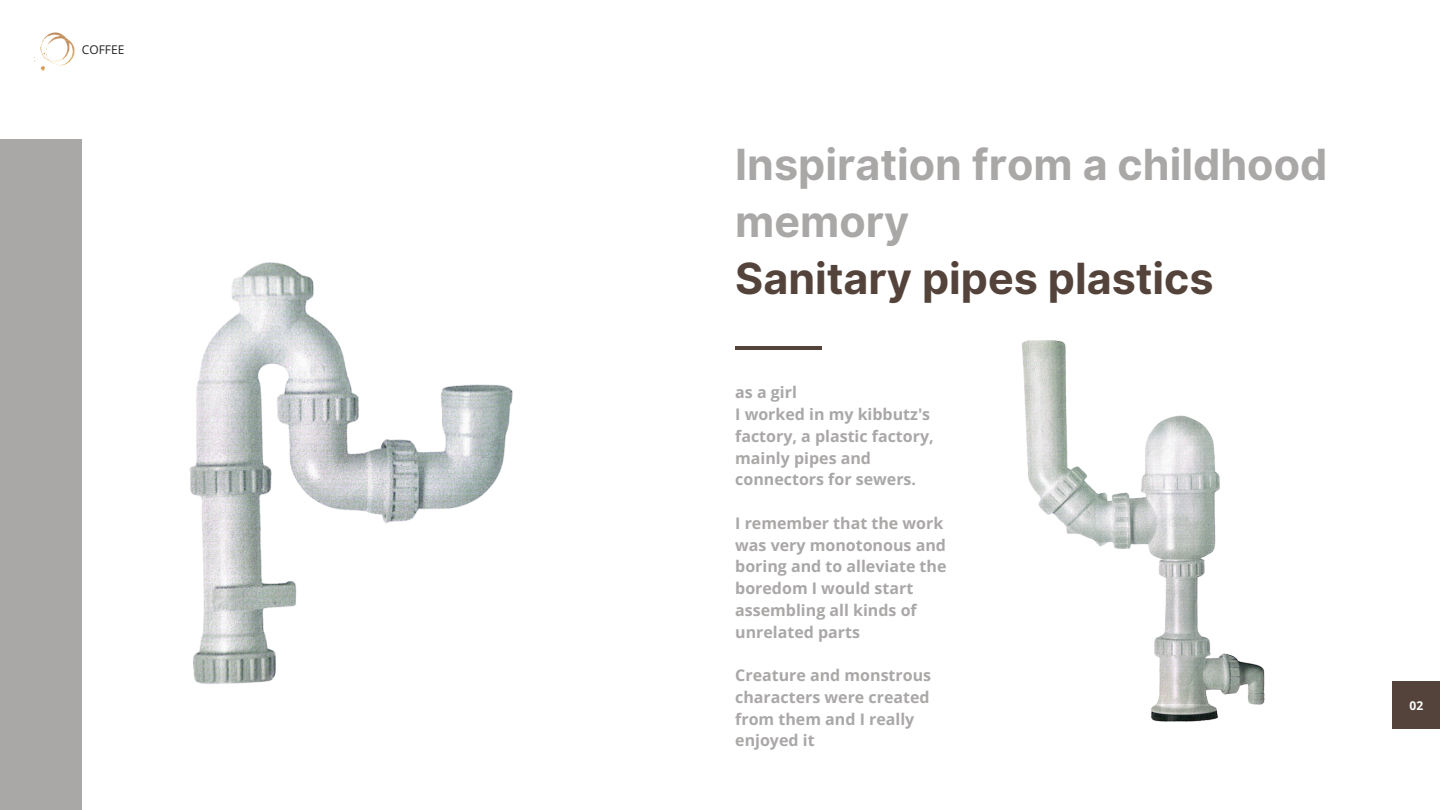
<style>
.page{position:relative;width:1440px;height:810px;background:#fff}
.page>*{position:absolute;margin:0;border:0;box-sizing:border-box;transform-origin:0 0}
.t1{font:700 43px/57px "Inter";color:#aaa7a7}
.t2{font:700 16px/21.8px "Open Sans";color:#aaa7a7}
.t3{font:12px "Open Sans";color:#1f2020}
.t4{font:700 12px "Open Sans";color:#fff}
.s1{color:#54433a}
</style>
<div class="page">
<div style="left:1393px;top:682px;width:47px;height:47px;background:#54433a"></div>
<img style="left:189px;top:262px;width:324px;height:422px">
<div style="left:0;top:139px;width:82px;height:671px;background:#aaa7a7"></div>
<hr style="left:735px;top:346px;width:87px;height:4px;background:#54433a">
<img style="left:1022px;top:340px;width:243px;height:382px">
<img style="left:33px;top:28px;width:42px;height:43px">
<p class="t3" style="left:82px;top:41px;width:44px">COFFEE</p>
<p class="t1" style="left:735px;top:136px;width:594px">Inspiration from a childhood memory<br><span class="s1">Sanitary pipes plastics</span></p>
<h1 class="t2" style="left:735px;top:381px;width:200px">as a girl<br>I worked in my kibbutz's factory, a plastic factory, mainly pipes and connectors for sewers.</h1>
<p class="t2" style="left:735px;top:512px;width:213px">I remember that the work was very monotonous and boring and to alleviate the boredom I would start assembling all kinds of unrelated parts</p>
<h2 class="t2" style="left:735px;top:664px;width:197px">Creature and monstrous characters were created from them and I really enjoyed it</h2>
<p class="t4" style="left:1410px;top:697px;width:15px">02</p>
</div>
